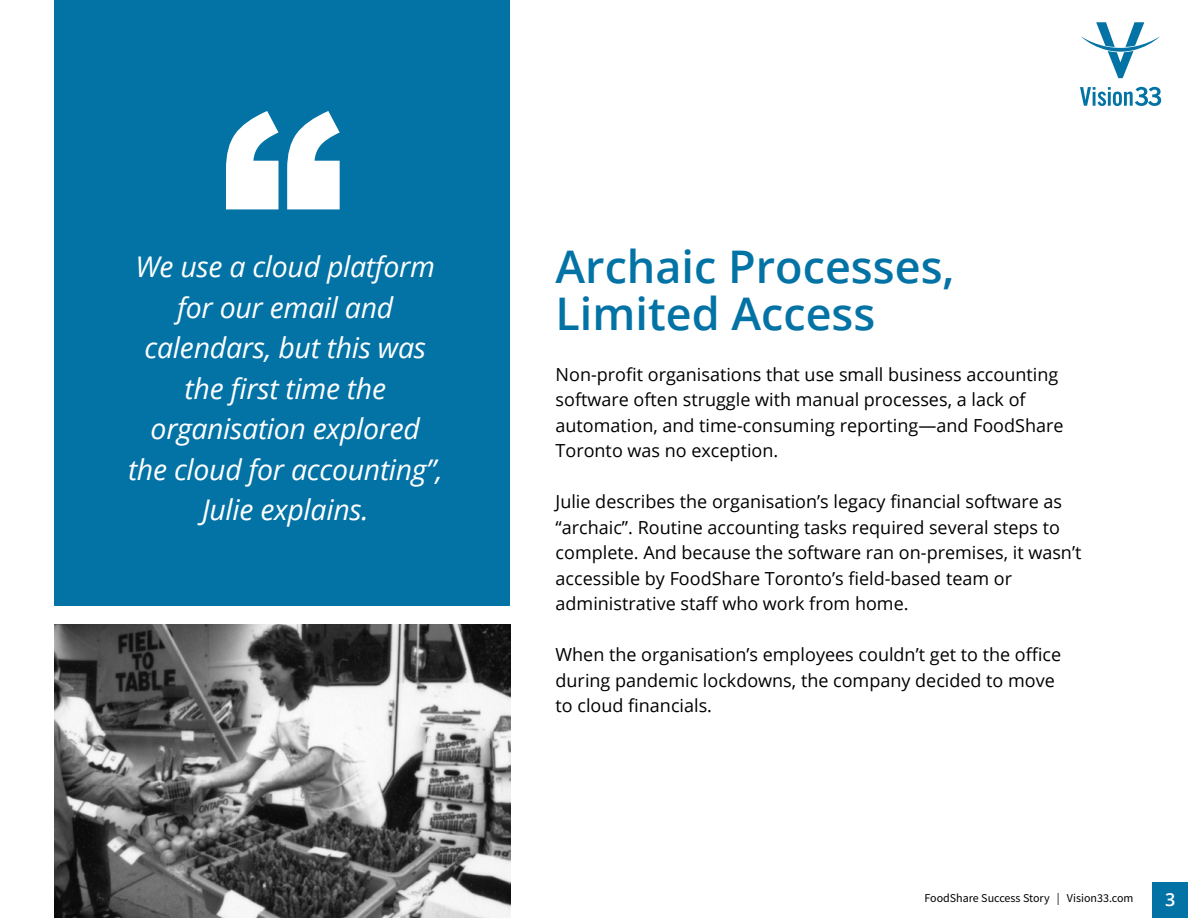
<style>
.page{position:relative;width:1188px;height:918px;background:#fff}
.page>*{position:absolute;margin:0;border:0;box-sizing:border-box;transform-origin:0 0}
.t1{font:900 247.05px "Arial";color:#fff}
.t2{font:600 45px/46.5px "Open Sans";color:#0373a6}
.t3{font:italic 28.5px/40.5px "Open Sans";letter-spacing:-.01em;color:#fff;text-align:center}
.t4{font:18px/25.5px "Open Sans";color:#000}
.t5{font:600 18px "Open Sans";color:#fff}
.t6{font:12px "Source Sans Pro";color:#000}
</style>
<div class="page">
<div style="left:1152px;top:882px;width:36px;height:36px;background:#0373a6"></div>
<svg style="left:1081px;top:22px;width:79px;height:56px"></svg>
<svg style="left:1080px;top:87px;width:81px;height:19px"></svg>
<img style="left:54px;top:624px;width:456px;height:294px">
<div style="left:54px;top:0;width:456px;height:606px;background:#0373a6"></div>
<h1 class="t1" style="left:219px;top:23px;width:125px">“</h1>
<h3 class="t3" style="left:128px;top:246px;width:316px">We use a cloud platform for our email and calendars, but this was the first time the organisation explored the cloud for accounting”,<br>Julie explains.</h3>
<h2 class="t2" style="left:556px;top:243px;width:401px">Archaic Processes,<br>Limited Access</h2>
<p class="t4" style="left:556px;top:361px;width:510px">Non-profit organisations that use small business accounting software often struggle with manual processes, a lack of automation, and time-consuming reporting—and FoodShare Toronto was no exception.</p>
<p class="t4" style="left:556px;top:489px;width:527px">Julie describes the organisation’s legacy financial software as “archaic”. Routine accounting tasks required several steps to complete. And because the software ran on-premises, it wasn’t accessible by FoodShare Toronto’s field-based team or administrative staff who work from home.</p>
<p class="t4" style="left:556px;top:642px;width:507px">When the organisation’s employees couldn’t get to the office during pandemic lockdowns, the company decided to move to cloud financials.</p>
<p class="t6" style="left:924px;top:891px;width:211px">FoodShare Success Story | Vision33.com</p>
<p class="t5" style="left:1165px;top:887px;width:12px">3</p>
</div>
